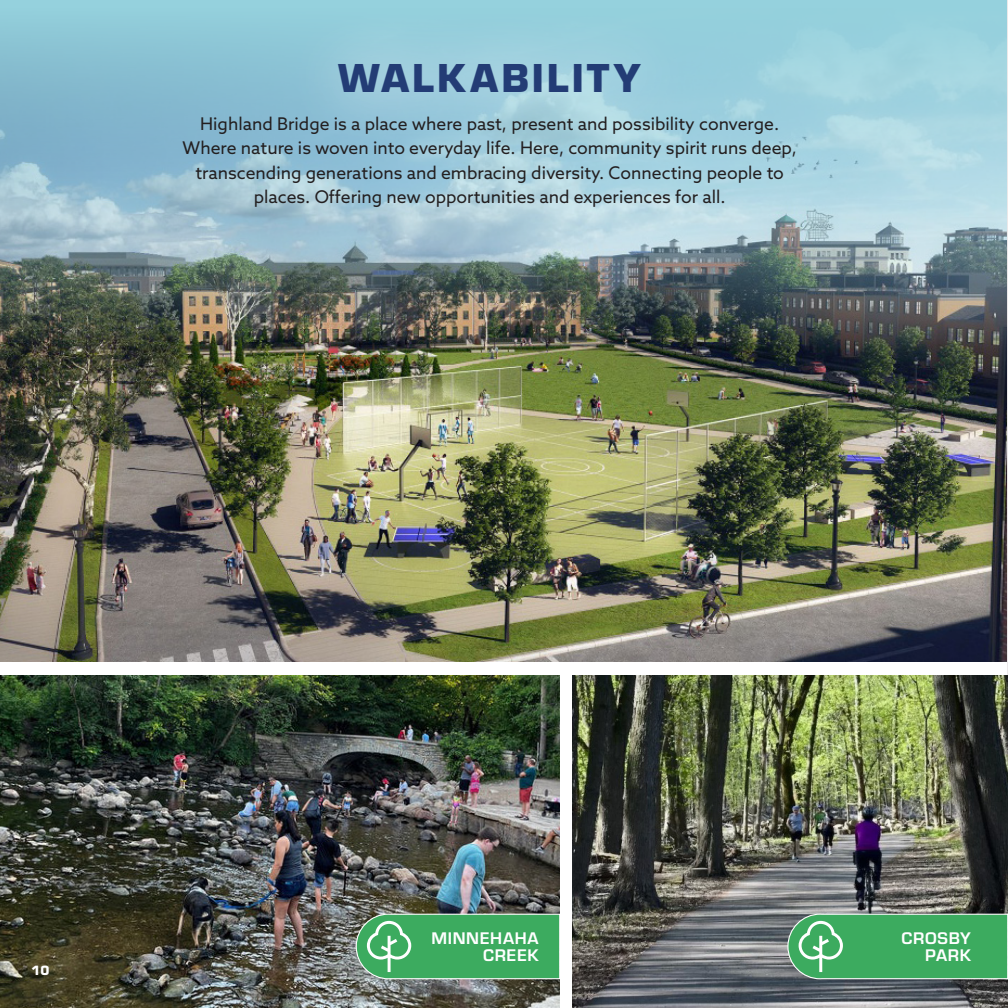
<style>
.page{position:relative;width:1008px;height:1008px;background:#fff}
.page>*{position:absolute;margin:0;border:0;box-sizing:border-box;transform-origin:0 0}
.t1{font:900 42px "Eurostile";letter-spacing:.07em;color:#233c75}
.t2{font:17.5px/24.5px "Azo Sans";color:#231f20;text-align:center}
.t3{font:700 17.5px/17.5px "Eurostile";letter-spacing:.04em;color:#fff;text-align:right}
.t4{font:900 14px "Eurostile";color:#fff}
</style>
<div class="page">
<img style="left:0;top:359px;width:1007px;height:302px">
<img style="left:0;top:0;width:1007px;height:359px">
<img style="left:0;top:675px;width:560px;height:333px">
<hr style="left:1007px;top:0;width:1px;height:1008px;background:#ebe8e9">
<img style="left:572px;top:675px;width:436px;height:333px">
<svg style="left:787px;top:913px;width:221px;height:67px"></svg>
<svg style="left:355px;top:913px;width:205px;height:67px"></svg>
<div style="left:286px;top:8px;width:405px;height:139px;background:#fff;opacity:.8"></div>
<p class="t1" style="left:338px;top:48px;width:304px">WALKABILITY</p>
<p class="t2" style="left:183px;top:111px;width:616px">Highland Bridge is a place where past, present and possibility converge.<br>Where nature is woven into everyday life. Here, community spirit runs deep, transcending generations and embracing diversity. Connecting people to places. Offering new opportunities and experiences for all.</p>
<p class="t4" style="left:32px;top:960px;width:19px">10</p>
<p class="t3" style="left:431px;top:928px;width:109px">MINNEHAHA<br>CREEK</p>
<p class="t3" style="left:902px;top:928px;width:71px">CROSBY<br>PARK</p>
</div>
